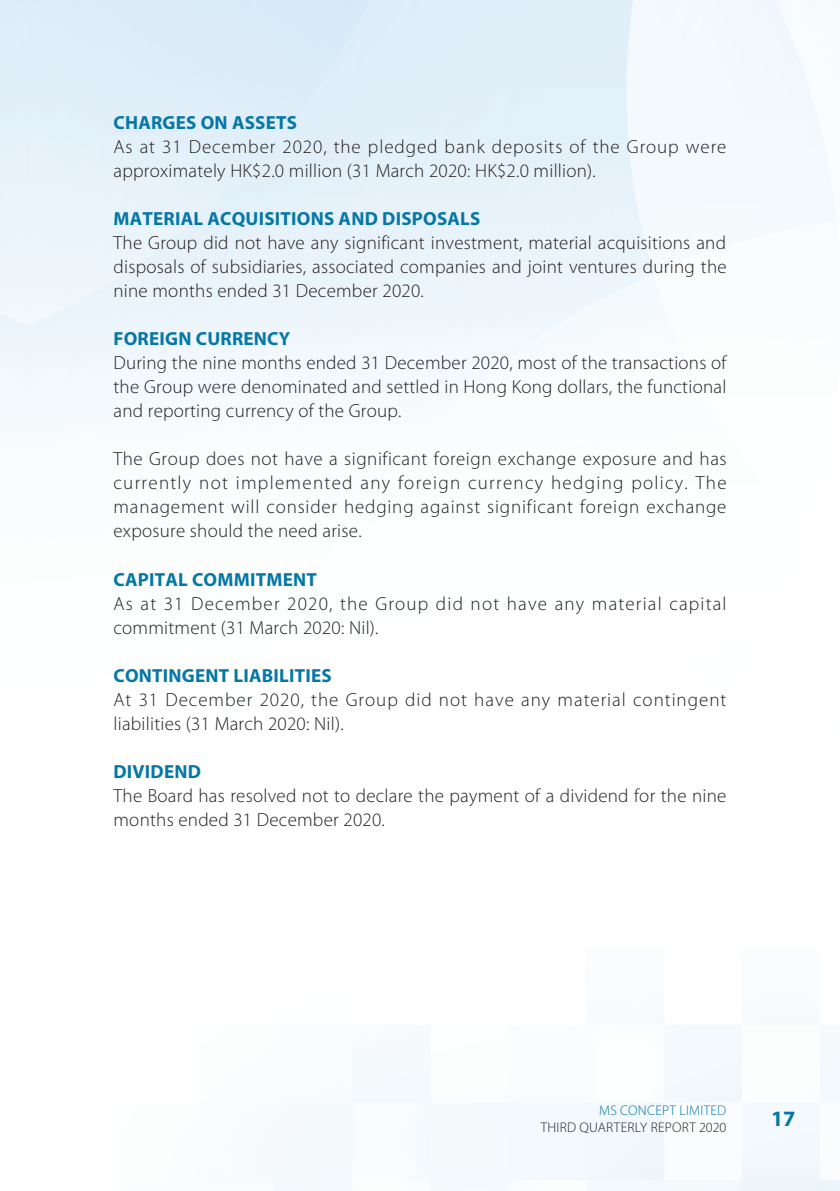
<style>
.page{position:relative;width:840px;height:1191px;background:#fff}
.page>*{position:absolute;margin:0;border:0;box-sizing:border-box;transform-origin:0 0}
.t1{font:700 22px "Myriad Pro";color:#0577a7}
._00_txt{font:300 19px/24px "Myriad Pro";letter-spacing:.015em;color:#231f20;text-align:justify}
._00_txt-2{font:300 19px/24px "Myriad Pro";letter-spacing:.05em;color:#231f20}
._02_H2{font:700 19px "Myriad Pro";letter-spacing:.01em;color:#0577a7}
._00_txt-3{font:300 19px/24px "Myriad Pro";letter-spacing:.06em;color:#231f20}
.t2{font:300 14px "Myriad Pro";letter-spacing:.02em;color:#231f20}
.t3{font:300 14px "Myriad Pro";letter-spacing:.02em;color:#0577a7}
</style>
<div class="page">
<p class="_02_H2" style="left:113px;top:110px;width:185px">CHARGES ON ASSETS</p>
<p class="_00_txt-2" style="left:113px;top:135px;width:614px">As at 31 December 2020, the pledged bank deposits of the Group were approximately HK$2.0 million (31 March 2020: HK$2.0 million).</p>
<p class="_02_H2" style="left:113px;top:206px;width:368px">MATERIAL ACQUISITIONS AND DISPOSALS</p>
<p class="_00_txt" style="left:113px;top:231px;width:614px">The Group did not have any significant investment, material acquisitions and disposals of subsidiaries, associated companies and joint ventures during the nine months ended 31 December 2020.</p>
<p class="_02_H2" style="left:113px;top:326px;width:178px">FOREIGN CURRENCY</p>
<p class="_00_txt" style="left:113px;top:351px;width:614px">During the nine months ended 31 December 2020, most of the transactions of the Group were denominated and settled in Hong Kong dollars, the functional and reporting currency of the Group.</p>
<p class="_00_txt" style="left:113px;top:447px;width:614px">The Group does not have a significant foreign exchange exposure and has currently not implemented any foreign currency hedging policy. The management will consider hedging against significant foreign exchange exposure should the need arise.</p>
<p class="_02_H2" style="left:113px;top:566px;width:205px">CAPITAL COMMITMENT</p>
<p class="_00_txt-3" style="left:113px;top:591px;width:614px">As at 31 December 2020, the Group did not have any material capital commitment (31 March 2020: Nil).</p>
<p class="_02_H2" style="left:113px;top:662px;width:220px">CONTINGENT LIABILITIES</p>
<p class="_00_txt-2" style="left:113px;top:687px;width:614px">At 31 December 2020, the Group did not have any material contingent liabilities (31 March 2020: Nil).</p>
<p class="_02_H2" style="left:113px;top:758px;width:89px">DIVIDEND</p>
<p class="_00_txt" style="left:113px;top:783px;width:614px">The Board has resolved not to declare the payment of a dividend for the nine months ended 31 December 2020.</p>
<p class="t3" style="left:599px;top:1101px;width:129px">MS CONCEPT LIMITED</p>
<p class="t2" style="left:540px;top:1118px;width:187px">THIRD QUARTERLY REPORT 2020</p>
<p class="t1" style="left:770px;top:1104px;width:26px">17</p>
</div>
